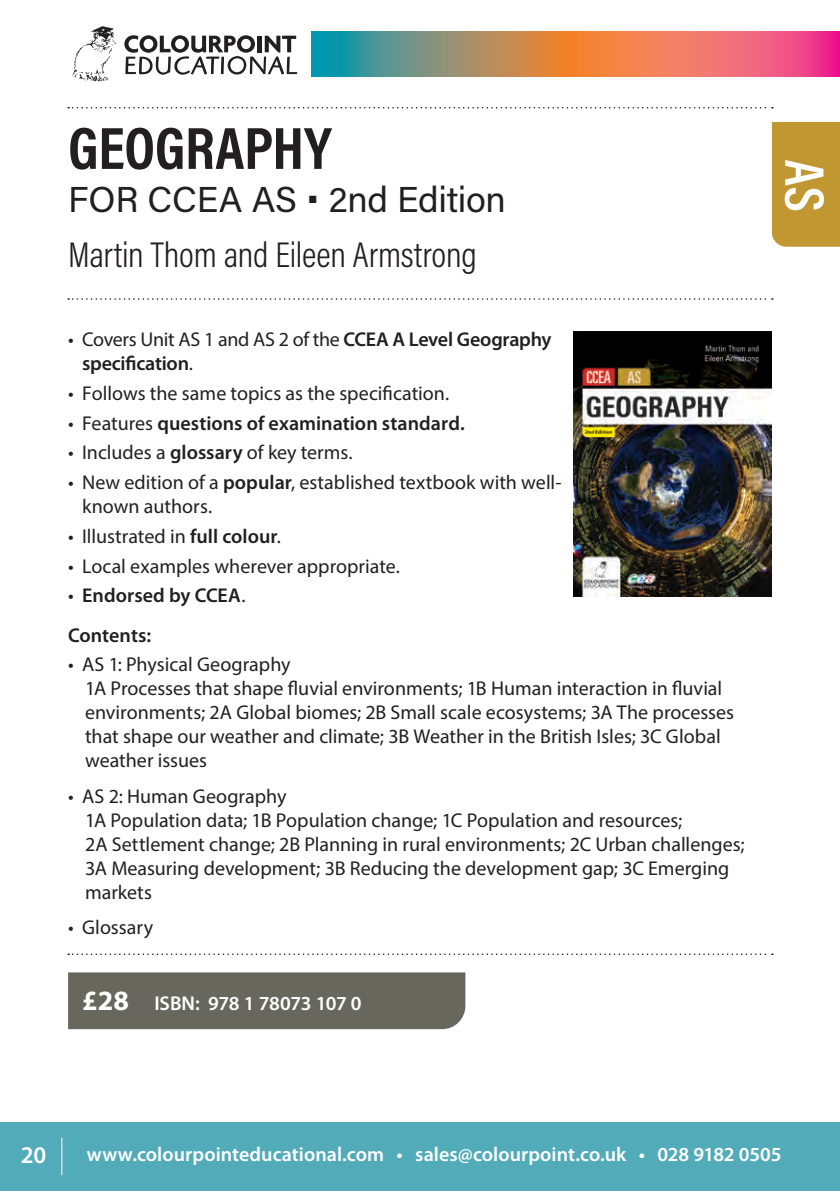
<style>
.page{position:relative;width:840px;height:1191px;background:#fff}
.page>*{position:absolute;margin:0;border:0;box-sizing:border-box;transform-origin:0 0}
.t1{font:700 60px "Acumin Pro Cond";letter-spacing:-.005em;color:#231f20}
.t2{font:600 56.2px "Acumin Pro Cond";color:#fff}
.Box_Body{font:300 36px "Acumin Pro Cond";letter-spacing:-.005em;color:#231f20}
.t3{font:36px "Acumin Pro";letter-spacing:-.005em;color:#231f20}
.t4{font:600 24px "Myriad Pro";color:#fff}
.Panel_bullets{font:20px/24px "Myriad Pro";color:#231f20}
.Panel_bullets-2{font:600 20px/24px "Myriad Pro";color:#231f20}
.t5{font:600 20px "Myriad Pro";color:#fff}
.s1{font-weight:400}
.s2{font-weight:600}
.s3{font-weight:700;font-size:28px}
</style>
<div class="page">
<div style="left:771px;top:122px;width:68px;height:125px;background:#c09730"></div>
<svg style="left:124px;top:35px;width:173px;height:40px"></svg>
<img style="left:72px;top:26px;width:45px;height:56px">
<svg style="left:68px;top:107px;width:704px;height:1px"></svg>
<svg style="left:68px;top:298px;width:704px;height:2px"></svg>
<div style="left:0;top:1123px;width:839px;height:68px;background:#52abb8"></div>
<hr style="left:61px;top:1137px;width:1px;height:38px;background:#fff">
<svg style="left:311px;top:31px;width:528px;height:45px;background:#bb7d6e"></svg>
<svg style="left:68px;top:953px;width:704px;height:2px"></svg>
<div style="left:68px;top:972px;width:397px;height:57px;background:#67675e"></div>
<img style="left:573px;top:331px;width:198px;height:265px">
<p class="t1" style="left:68px;top:109px;width:265px">GEOGRAPHY</p>
<p class="t3" style="left:68px;top:175px;width:439px">FOR CCEA AS • 2nd Edition</p>
<p class="Box_Body" style="left:68px;top:231px;width:410px">Martin Thom and Eileen Armstrong</p>
<p class="Panel_bullets-2" style="left:82px;top:327px;width:470px;text-indent:-14px"><span class="s1">• Covers Unit AS 1 and AS 2 of the</span> CCEA A Level Geography specification<span class="s1">.</span></p>
<p class="Panel_bullets" style="left:68px;top:381px;width:382px">• Follows the same topics as the specification.</p>
<p class="Panel_bullets-2" style="left:68px;top:410px;width:398px"><span class="s1">• Features</span> questions of examination standard.</p>
<p class="Panel_bullets" style="left:68px;top:440px;width:286px">• Includes a <span class="s2">glossary</span> of key terms.</p>
<p class="Panel_bullets" style="left:82px;top:470px;width:481px;text-indent:-14px">• New edition of a <span class="s2">popular</span>, established textbook with well&shy;known authors.</p>
<p class="Panel_bullets" style="left:68px;top:524px;width:214px">• Illustrated in <span class="s2">full colour</span>.</p>
<p class="Panel_bullets" style="left:68px;top:553px;width:333px">• Local examples wherever appropriate.</p>
<p class="Panel_bullets-2" style="left:68px;top:583px;width:179px"><span class="s1">•</span> Endorsed by CCEA<span class="s1">.</span></p>
<p class="Panel_bullets-2" style="left:68px;top:622px;width:85px">Contents:</p>
<p class="Panel_bullets" style="left:68px;top:652px;width:224px">• AS 1: Physical Geography</p>
<p class="Panel_bullets" style="left:85px;top:676px;width:650px">1A Processes that shape fluvial environments; 1B Human interaction in fluvial environments; 2A Global biomes; 2B Small scale ecosystems; 3A The processes that shape our weather and climate; 3B Weather in the British Isles; 3C Global weather issues</p>
<p class="Panel_bullets" style="left:68px;top:783px;width:220px">• AS 2: Human Geography</p>
<p class="Panel_bullets" style="left:85px;top:807px;width:660px">1A Population data; 1B Population change; 1C Population and resources;<br>2A Settlement change; 2B Planning in rural environments; 2C Urban challenges; 3A Measuring development; 3B Reducing the development gap; 3C Emerging markets</p>
<p class="Panel_bullets" style="left:68px;top:915px;width:86px">• Glossary</p>
<p class="t5" style="left:82px;top:990px;width:281px"><span class="s3">£28</span> ISBN: 978 1 78073 107 0</p>
<h2 class="t2" style="left:841px;top:159px;width:54px;rotate:90deg">AS</h2>
<p class="t4" style="left:21px;top:1140px;width:27px">20</p>
<p class="t5" style="left:87px;top:1141px;width:695px">www.colourpointeducational.com • sales@colourpoint.co.uk • 028 9182 0505</p>
</div>
